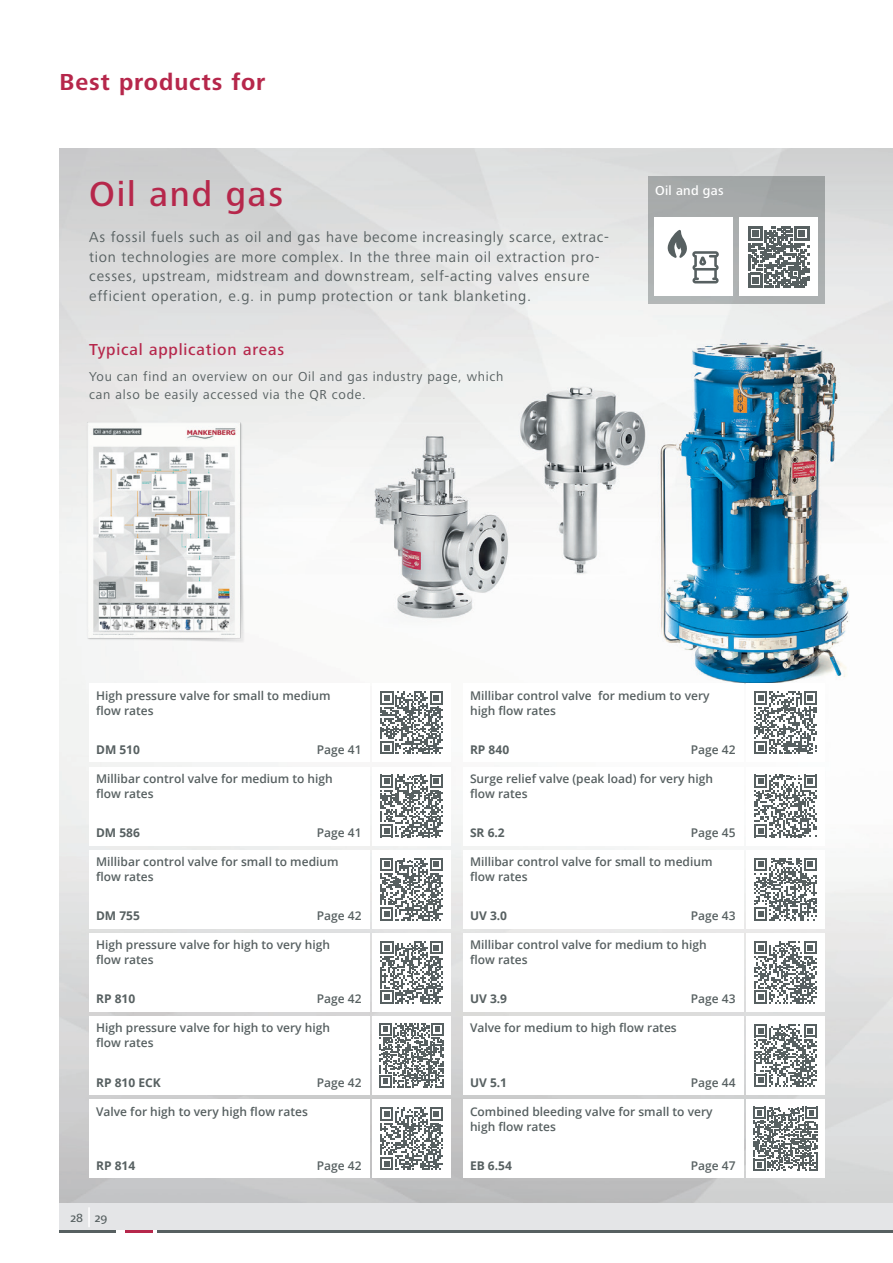
<style>
.page{position:relative;width:893px;height:1263px;background:#fff}
.page>*{position:absolute;margin:0;border:0;box-sizing:border-box;transform-origin:0 0}
.t1{font:500 36px "Frutiger Next Pro";letter-spacing:.05em;color:#b6274b}
.t2{font:700 24px "Frutiger Next Pro";letter-spacing:.04em;color:#b6274b}
.t3{font:500 16.5px "Frutiger Next Pro";letter-spacing:.05em;color:#b6274b}
.t4{font:15px/19.5px "Frutiger Next Pro";letter-spacing:.05em;color:#576061}
.t5{font:13.5px/18px "Frutiger Next Pro";letter-spacing:.05em;color:#576061}
.t6{font:500 13.5px "Frutiger Next Pro";letter-spacing:.02em;color:#fff}
.t7{font:600 12px/15px "Open Sans";color:#576061}
.t8{font:700 12px "Open Sans";color:#576061}
.t9{font:500 12px "Frutiger Next Pro";color:#576061}
</style>
<div class="page">
<img style="left:60px;top:149px;width:833px;height:1054px">
<img style="left:71px;top:402px;width:187px;height:252px">
<div style="left:60px;top:1203px;width:833px;height:30px;background:#e4e5e7"></div>
<hr style="left:60px;top:1230px;width:57px;height:3px;background:#576061">
<hr style="left:125px;top:1230px;width:28px;height:3px;background:#b6274b">
<svg style="left:117px;top:1230px;width:8px;height:3px"></svg>
<svg style="left:153px;top:1230px;width:4px;height:3px"></svg>
<hr style="left:157px;top:1230px;width:736px;height:3px;background:#576061">
<hr style="left:88px;top:1207px;width:2px;height:20px;background:#fff">
<div style="left:89px;top:767px;width:280px;height:78px;background:#fff"></div>
<div style="left:372px;top:767px;width:79px;height:78px;background:#fff"></div>
<svg style="left:380px;top:774px;width:63px;height:63px"></svg>
<div style="left:463px;top:767px;width:280px;height:78px;background:#fff"></div>
<div style="left:746px;top:767px;width:78px;height:78px;background:#fff"></div>
<svg style="left:754px;top:774px;width:63px;height:63px"></svg>
<div style="left:463px;top:1016px;width:280px;height:78px;background:#fff"></div>
<div style="left:746px;top:1016px;width:78px;height:78px;background:#fff"></div>
<svg style="left:754px;top:1024px;width:63px;height:63px"></svg>
<div style="left:463px;top:850px;width:280px;height:78px;background:#fff"></div>
<div style="left:746px;top:850px;width:78px;height:78px;background:#fff"></div>
<svg style="left:754px;top:858px;width:63px;height:62px"></svg>
<div style="left:463px;top:1100px;width:280px;height:78px;background:#fff"></div>
<div style="left:746px;top:1100px;width:78px;height:78px;background:#fff"></div>
<svg style="left:753px;top:1107px;width:64px;height:64px"></svg>
<div style="left:89px;top:850px;width:280px;height:78px;background:#fff"></div>
<div style="left:372px;top:850px;width:79px;height:78px;background:#fff"></div>
<svg style="left:380px;top:858px;width:63px;height:62px"></svg>
<div style="left:89px;top:684px;width:280px;height:78px;background:#fff"></div>
<div style="left:372px;top:684px;width:79px;height:78px;background:#fff"></div>
<svg style="left:380px;top:691px;width:63px;height:63px"></svg>
<div style="left:463px;top:933px;width:280px;height:78px;background:#fff"></div>
<div style="left:746px;top:933px;width:78px;height:78px;background:#fff"></div>
<svg style="left:754px;top:941px;width:63px;height:63px"></svg>
<div style="left:89px;top:1016px;width:280px;height:78px;background:#fff"></div>
<div style="left:372px;top:1016px;width:79px;height:78px;background:#fff"></div>
<svg style="left:379px;top:1023px;width:65px;height:64px"></svg>
<div style="left:89px;top:933px;width:280px;height:78px;background:#fff"></div>
<div style="left:372px;top:933px;width:79px;height:78px;background:#fff"></div>
<svg style="left:380px;top:941px;width:63px;height:63px"></svg>
<div style="left:89px;top:1100px;width:280px;height:78px;background:#fff"></div>
<div style="left:372px;top:1100px;width:79px;height:78px;background:#fff"></div>
<svg style="left:380px;top:1107px;width:63px;height:63px"></svg>
<svg style="left:648px;top:177px;width:176px;height:127px;background:#a8acac"></svg>
<div style="left:654px;top:218px;width:79px;height:78px;background:#fff"></div>
<div style="left:739px;top:218px;width:78px;height:78px;background:#fff"></div>
<svg style="left:748px;top:226px;width:61px;height:61px"></svg>
<div style="left:463px;top:684px;width:280px;height:78px;background:#fff"></div>
<div style="left:746px;top:684px;width:78px;height:78px;background:#fff"></div>
<svg style="left:754px;top:691px;width:63px;height:63px"></svg>
<svg style="left:667px;top:230px;width:52px;height:53px"></svg>
<h2 class="t2" style="left:60px;top:68px;width:207px">Best products for</h2>
<h1 class="t1" style="left:89px;top:173px;width:195px">Oil and gas</h1>
<p class="t4" style="left:89px;top:228px;width:521px">As fossil fuels such as oil and gas have become increasingly scarce, extrac&shy;tion technologies are more complex. In the three main oil extraction pro&shy;cesses, upstream, midstream and downstream, self-acting valves ensure efficient operation, e.g. in pump protection or tank blanketing.</p>
<h3 class="t3" style="left:89px;top:340px;width:196px">Typical application areas</h3>
<p class="t5" style="left:89px;top:368px;width:416px">You can find an overview on our Oil and gas industry page, which can also be easily accessed via the QR code.</p>
<p class="t6" style="left:655px;top:183px;width:70px">Oil and gas</p>
<p class="t7" style="left:96px;top:688px;width:236px">High pressure valve for small to medium flow rates</p>
<p class="t8" style="left:96px;top:741px;width:45px">DM 510</p>
<p class="t7" style="left:317px;top:742px;width:46px">Page 41</p>
<p class="t7" style="left:96px;top:771px;width:238px">Millibar control valve for medium to high flow rates</p>
<p class="t8" style="left:96px;top:824px;width:45px">DM 586</p>
<p class="t7" style="left:317px;top:825px;width:46px">Page 41</p>
<p class="t7" style="left:96px;top:854px;width:244px">Millibar control valve for small to medium flow rates</p>
<p class="t8" style="left:96px;top:907px;width:45px">DM 755</p>
<p class="t7" style="left:317px;top:908px;width:46px">Page 42</p>
<p class="t7" style="left:96px;top:937px;width:235px">High pressure valve for high to very high flow rates</p>
<p class="t8" style="left:96px;top:990px;width:41px">RP 810</p>
<p class="t7" style="left:317px;top:991px;width:46px">Page 42</p>
<p class="t7" style="left:96px;top:1020px;width:235px">High pressure valve for high to very high flow rates</p>
<p class="t8" style="left:96px;top:1074px;width:66px">RP 810 ECK</p>
<p class="t7" style="left:317px;top:1074px;width:46px">Page 42</p>
<p class="t7" style="left:96px;top:1104px;width:213px">Valve for high to very high flow rates</p>
<p class="t8" style="left:96px;top:1157px;width:41px">RP 814</p>
<p class="t7" style="left:317px;top:1158px;width:46px">Page 42</p>
<p class="t9" style="left:70px;top:1211px;width:39px">28 29</p>
<p class="t7" style="left:470px;top:688px;width:241px">Millibar control valve for medium to very high flow rates</p>
<p class="t8" style="left:470px;top:741px;width:41px">RP 840</p>
<p class="t7" style="left:691px;top:742px;width:46px">Page 42</p>
<p class="t7" style="left:470px;top:771px;width:244px">Surge relief valve (peak load) for very high flow rates</p>
<p class="t8" style="left:470px;top:824px;width:36px">SR 6.2</p>
<p class="t7" style="left:691px;top:825px;width:46px">Page 45</p>
<p class="t7" style="left:470px;top:854px;width:244px">Millibar control valve for small to medium flow rates</p>
<p class="t8" style="left:470px;top:907px;width:39px">UV 3.0</p>
<p class="t7" style="left:691px;top:908px;width:46px">Page 43</p>
<p class="t7" style="left:470px;top:937px;width:238px">Millibar control valve for medium to high flow rates</p>
<p class="t8" style="left:470px;top:990px;width:39px">UV 3.9</p>
<p class="t7" style="left:691px;top:991px;width:46px">Page 43</p>
<p class="t7" style="left:470px;top:1020px;width:208px">Valve for medium to high flow rates</p>
<p class="t8" style="left:470px;top:1074px;width:39px">UV 5.1</p>
<p class="t7" style="left:691px;top:1074px;width:46px">Page 44</p>
<p class="t7" style="left:470px;top:1104px;width:244px">Combined bleeding valve for small to very high flow rates</p>
<p class="t8" style="left:470px;top:1157px;width:43px">EB 6.54</p>
<p class="t7" style="left:691px;top:1158px;width:46px">Page 47</p>
</div>
